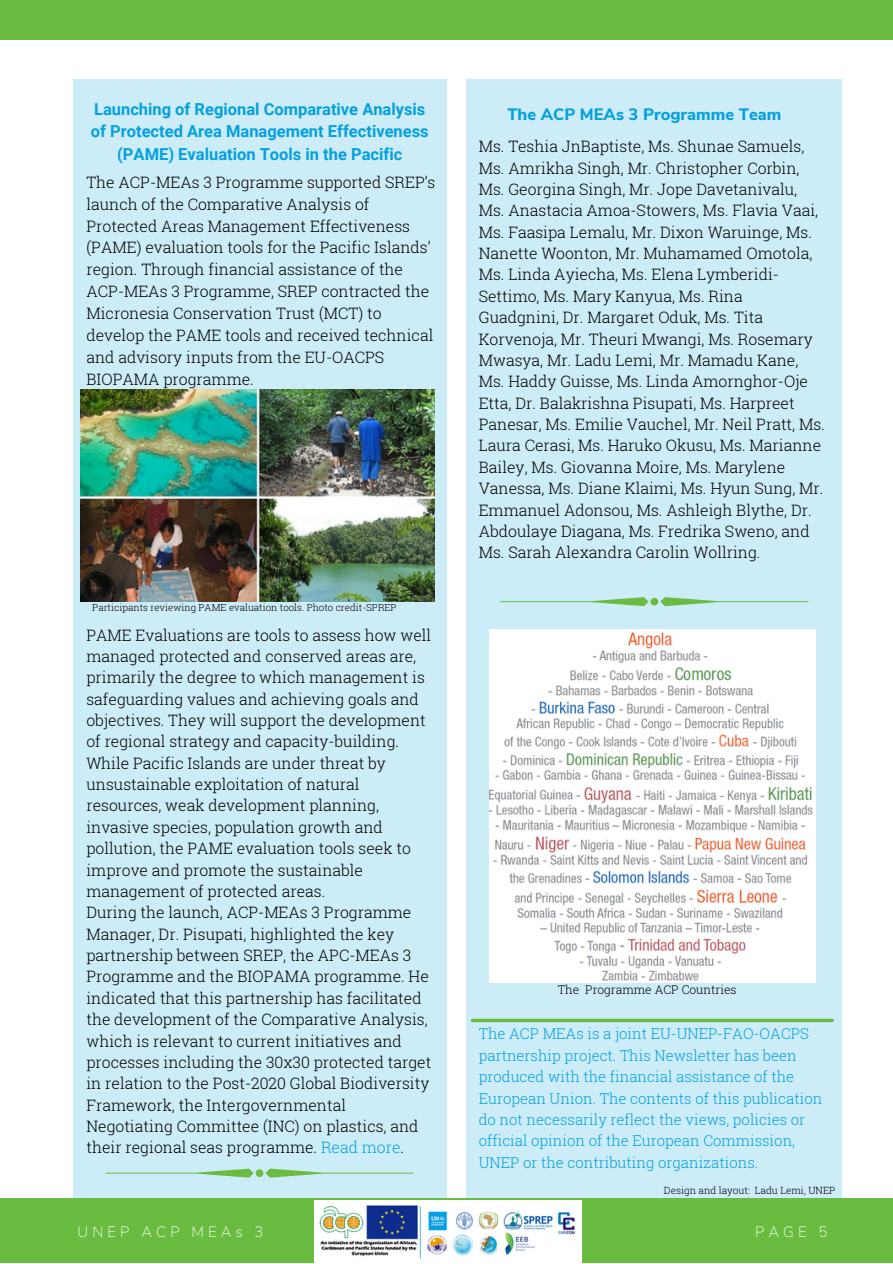
<style>
.page{position:relative;width:893px;height:1264px;background:#fff}
.page>*{position:absolute;margin:0;border:0;box-sizing:border-box;transform-origin:0 0}
.t1{font:700 16.5px/22.5px "Roboto";color:#04a0df;text-align:center}
.t2{font:800 16.5px "Nunito Sans";color:#04a0df}
.t3{font:300 15.75px/21.3px "Roboto Slab";color:#000}
.t4{font:200 15px "Nunito Sans";letter-spacing:.27em;color:#fff}
.t5{font:300 14.85px/21.3px "Roboto Slab";color:#04a0df}
.t6{font:300 12px "Roboto Slab";color:#000}
.t7{font:300 9.9px "Roboto Slab";color:#000}
.t8{font:300 9.75px "Roboto Slab";color:#000}
.s1{color:#04a0df}
</style>
<div class="page">
<div style="left:73px;top:79px;width:373px;height:1118px;background:#ccecf8"></div>
<div style="left:466px;top:79px;width:376px;height:1118px;background:#ccecf8"></div>
<div style="left:0;top:0;width:892px;height:39px;background:#69bc3f"></div>
<svg style="left:500px;top:597px;width:308px;height:9px"></svg>
<svg style="left:105px;top:1168px;width:308px;height:9px"></svg>
<img style="left:490px;top:629px;width:324px;height:353px">
<div style="left:0;top:1198px;width:892px;height:64px;background:#69bc3f"></div>
<img style="left:314px;top:1200px;width:268px;height:62px">
<svg style="left:472px;top:1018px;width:360px;height:4px"></svg>
<img style="left:80px;top:390px;width:354px;height:211px">
<p class="t1" style="left:94px;top:98px;width:333px">Launching of Regional Comparative Analysis</p>
<p class="t2" style="left:507px;top:103px;width:275px">The ACP MEAs 3 Programme Team</p>
<p class="t1" style="left:91px;top:120px;width:339px">of Protected Area Management Effectiveness (PAME) Evaluation Tools in the Pacific</p>
<p class="t3" style="left:478px;top:135px;width:347px">Ms. Teshia JnBaptiste, Ms. Shunae Samuels, Ms. Amrikha Singh, Mr. Christopher Corbin, Ms. Georgina Singh, Mr. Jope Davetanivalu, Ms. Anastacia Amoa-Stowers, Ms. Flavia Vaai, Ms. Faasipa Lemalu, Mr. Dixon Waruinge, Ms.<br>Nanette Woonton, Mr. Muhamamed Omotola, Ms. Linda Ayiecha, Ms. Elena Lymberidi-Settimo, Ms. Mary Kanyua, Ms. Rina Guadgnini, Dr. Margaret Oduk, Ms. Tita Korvenoja, Mr. Theuri Mwangi, Ms. Rosemary Mwasya, Mr. Ladu Lemi, Mr. Mamadu Kane, Ms. Haddy Guisse, Ms. Linda Amornghor-Oje Etta, Dr. Balakrishna Pisupati, Ms. Harpreet Panesar, Ms. Emilie Vauchel, Mr. Neil Pratt, Ms.<br>Laura Cerasi, Ms. Haruko Okusu, Ms. Marianne Bailey, Ms. Giovanna Moire, Ms. Marylene Vanessa, Ms. Diane Klaimi, Ms. Hyun Sung, Mr.<br>Emmanuel Adonsou, Ms. Ashleigh Blythe, Dr.<br>Abdoulaye Diagana, Ms. Fredrika Sweno, and Ms. Sarah Alexandra Carolin Wollring.</p>
<p class="t3" style="left:86px;top:171px;width:350px;line-height:21.9px">The ACP-MEAs 3 Programme supported SREP’s launch of the Comparative Analysis of Protected Areas Management Effectiveness (PAME) evaluation tools for the Pacific Islands’ region. Through financial assistance of the ACP-MEAs 3 Programme, SREP contracted the Micronesia Conservation Trust (MCT) to develop the PAME tools and received technical and advisory inputs from the EU-OACPS BIOPAMA programme.</p>
<p class="t8" style="left:92px;top:601px;width:306px">Participants reviewing PAME evaluation tools. Photo credit-SPREP</p>
<p class="t3" style="left:86px;top:623px;width:346px">PAME Evaluations are tools to assess how well managed protected and conserved areas are, primarily the degree to which management is safeguarding values and achieving goals and objectives. They will support the development of regional strategy and capacity-building.<br>While Pacific Islands are under threat by unsustainable exploitation of natural resources, weak development planning, invasive species, population growth and pollution, the PAME evaluation tools seek to improve and promote the sustainable management of protected areas.<br>During the launch, ACP-MEAs 3 Programme Manager, Dr. Pisupati, highlighted the key partnership between SREP, the APC-MEAs 3<br>Programme and the BIOPAMA programme. He indicated that this partnership has facilitated the development of the Comparative Analysis, which is relevant to current initiatives and processes including the 30x30 protected target in relation to the Post-2020 Global Biodiversity Framework, the Intergovernmental Negotiating Committee (INC) on plastics, and their regional seas programme. <span class="s1">Read more</span>.</p>
<p class="t6" style="left:557px;top:981px;width:180px">The Programme ACP Countries</p>
<p class="t5" style="left:478px;top:1023px;width:345px">The ACP MEAs is a joint EU-UNEP-FAO-OACPS partnership project. This Newsletter has been produced with the financial assistance of the European Union. The contents of this publication do not necessarily reflect the views, policies or official opinion of the European Commission, UNEP or the contributing organizations.</p>
<p class="t7" style="left:664px;top:1183px;width:173px">Design and layout: Ladu Lemi, UNEP</p>
<p class="t4" style="left:78px;top:1221px;width:187px">UNEP ACP MEAs 3</p>
<p class="t4" style="left:755px;top:1221px;width:74px">PAGE 5</p>
<p class="t4" style="left:107px;top:1230px;width:187px">UNEP ACP MEAs 3</p>
</div>
